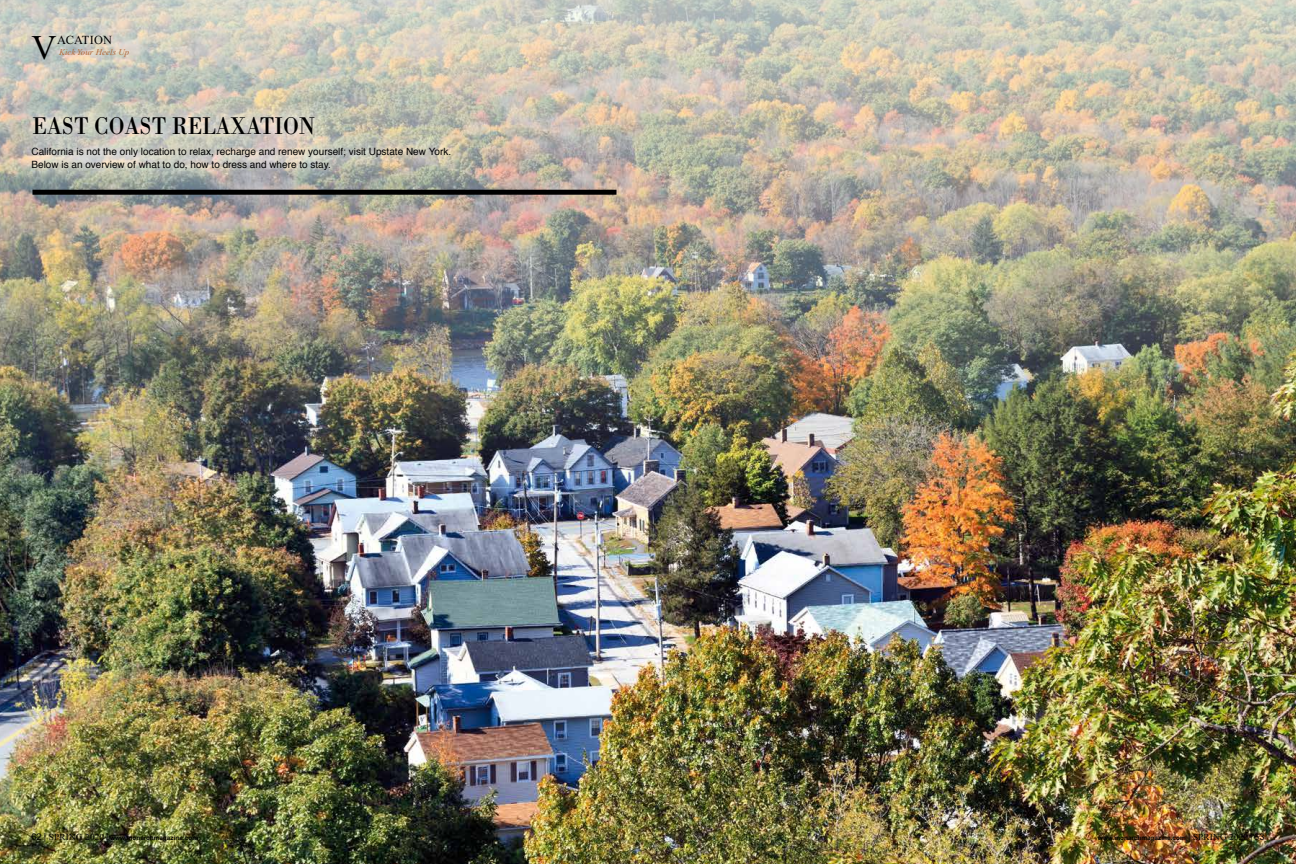
<style>
.page{position:relative;width:1296px;height:864px;background:#fff}
.page>*{position:absolute;margin:0;border:0;box-sizing:border-box;transform-origin:0 0}
.t1{font:34.6px "Times New Roman";color:#000}
.t2{font:25px "Bodoni";color:#000;scale:.88 1}
.t3{font:12.3px "Times New Roman";letter-spacing:.02em;color:#000}
.t4{font:10px/13px "Helvetica";color:#000}
.t5{font:italic 8.8px "Times New Roman";letter-spacing:.01em;color:#af6535}
.t6{font:700 6.4px "Arial";color:#000}
.s1{font-weight:400;font-size:9.2px}
.s2{font-family:"Times New Roman";font-weight:400;font-size:9.2px}
</style>
<div class="page">
<img style="left:0;top:503px;width:1296px;height:361px">
<img style="left:0;top:0;width:1296px;height:503px">
<div style="left:13px;top:128px;width:456px;height:61px;background:#fff;opacity:.43"></div>
<div style="left:14px;top:98px;width:319px;height:56px;background:#fff;opacity:.43"></div>
<div style="left:32px;top:190px;width:584px;height:5px;background:#000"></div>
<h1 class="t1" style="left:32px;top:28px;width:27px">V</h1>
<p class="t3" style="left:57px;top:33px;width:57px">ACATION</p>
<p class="t5" style="left:59px;top:48px;width:72px">Kick Your Heels Up</p>
<h2 class="t2" style="left:32px;top:110px;width:322px">EAST COAST RELAXATION</h2>
<p class="t4" style="left:32px;top:145px;width:421px">California is not the only location to relax, recharge and renew yourself; visit Upstate New York.<br>Below is an overview of what to do, how to dress and where to stay.</p>
<p class="t6" style="left:31px;top:834px;width:168px"><span class="s1">62 |</span> <span class="s2">SPRING 2020</span> <span class="s1">|</span> www.monarchmagazine.com</p>
<p class="t6" style="left:1098px;top:834px;width:168px">www.monarchmagazine.com <span class="s1">|</span> <span class="s2">SPRING 2020</span> <span class="s1">| 63</span></p>
</div>
